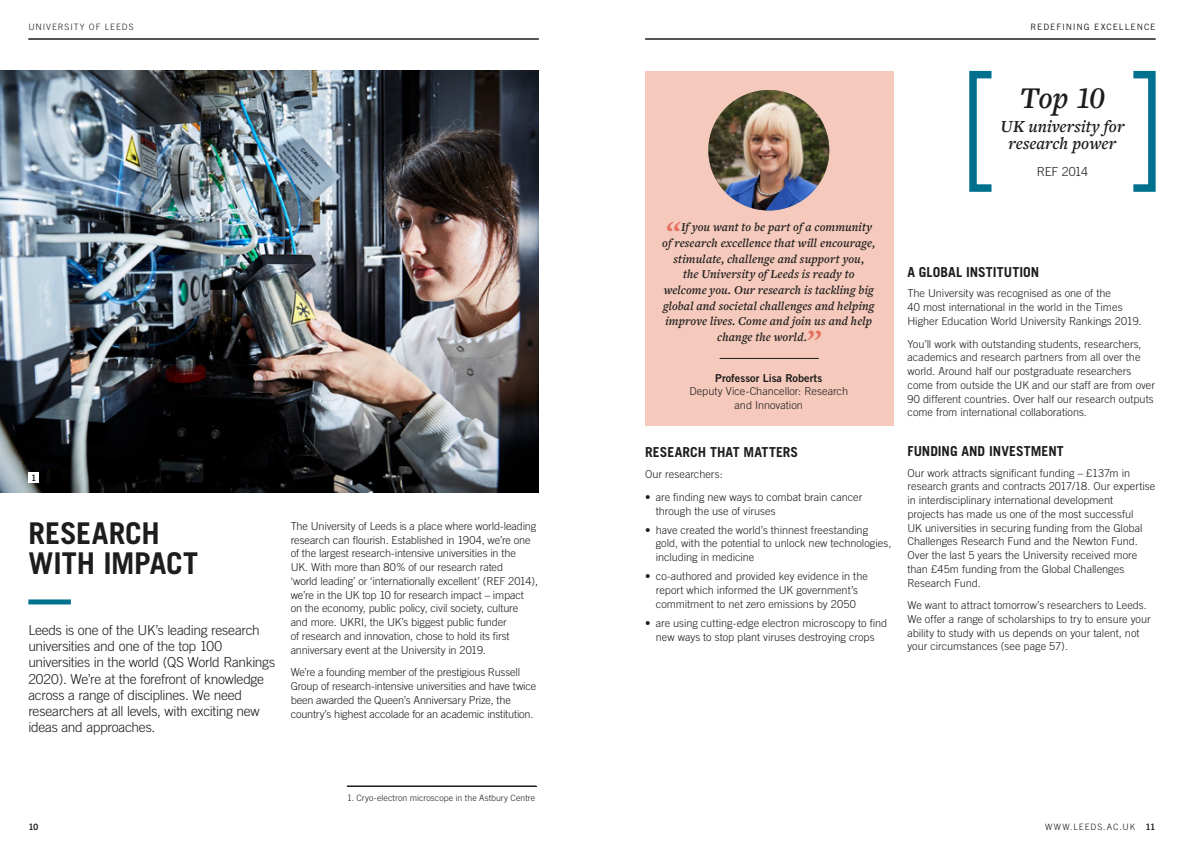
<style>
.page{position:relative;width:1184px;height:851px;background:#fff}
.page>*{position:absolute;margin:0;border:0;box-sizing:border-box;transform-origin:0 0}
.t1{font:italic 600 32.5px "Freight Text Pro";color:#e2715e}
.Number__black_text{font:italic 600 31.25px "Freight Text Pro";color:#1d1d1b}
.Heading1{font:700 30px/30px "Trade Gothic";letter-spacing:-.005em;color:#1d1d1b}
.Statement__black_tex{font:italic 600 17.5px/17.5px "Freight Text Pro";letter-spacing:.005em;color:#1d1d1b;text-align:center}
.Intro_copy__large{font:300 13.75px/16.2px "Trade Gothic";letter-spacing:-.02em;color:#1d1d1b}
.Heading3{font:700 13.75px "Trade Gothic";letter-spacing:.005em;color:#1d1d1b}
.t2{font:italic 600 12.5px "Freight Text Pro";letter-spacing:.01em;color:#1d1d1b}
.Credit__black_text{font:300 12.5px "Trade Gothic";letter-spacing:-.04em;color:#1d1d1b}
.Body_Copy{font:300 11px/13.8px "Trade Gothic";letter-spacing:-.005em;color:#1d1d1b}
.Intro_copy__large-2{font:300 11px/13.8px "Trade Gothic";letter-spacing:-.005em;color:#1d1d1b}
.Captions{font:300 8.75px "Trade Gothic";letter-spacing:.01em;color:#1d1d1b}
.Running_Head__recto{font:8.75px "Trade Gothic";letter-spacing:.1em;color:#1d1d1b}
.Running_Footer___Rec{font:300 8.75px "Trade Gothic";letter-spacing:.115em;color:#1d1d1b}
.Running_Head___Verso{font:300 8.75px "Trade Gothic";letter-spacing:.11em;color:#1d1d1b}
.Running_Footer___Ver{font:8.75px "Trade Gothic Bold Two";color:#1d1d1b}
.s1{font-family:"Trade Gothic Bold Two";font-weight:400}
</style>
<div class="page">
<div style="left:28px;top:599px;width:43px;height:5px;background:#00708f"></div>
<img style="left:0;top:71px;width:539px;height:422px">
<div style="left:645px;top:71px;width:248px;height:354px;background:#f5c9bc"></div>
<img style="left:708px;top:90px;width:121px;height:120px;border-radius:60px">
<svg style="left:1133px;top:70px;width:23px;height:122px"></svg>
<svg style="left:969px;top:70px;width:23px;height:122px"></svg>
<svg style="left:347px;top:785px;width:189px;height:1px"></svg>
<div style="left:28px;top:472px;width:11px;height:10px;background:#fff"></div>
<hr style="left:719px;top:358px;width:100px;height:1px;background:#1d1d1b">
<hr style="left:28px;top:39px;width:511px;height:1px;background:#1d1d1b">
<hr style="left:645px;top:39px;width:510px;height:1px;background:#1d1d1b">
<p class="Running_Head___Verso" style="left:28px;top:22px;width:107px">UNIVERSITY OF LEEDS</p>
<p class="Running_Head__recto" style="left:1030px;top:21px;width:127px">REDEFINING EXCELLENCE</p>
<p class="Running_Footer___Ver" style="left:31px;top:472px;width:7px">1</p>
<h1 class="Heading1" style="left:28px;top:518px;width:171px">RESEARCH<br>WITH IMPACT</h1>
<p class="Intro_copy__large" style="left:28px;top:621px;width:248px">Leeds is one of the UK’s leading research universities and one of the top 100 universities in the world (QS World Rankings 2020). We’re at the forefront of knowledge across a range of disciplines. We need researchers at all levels, with exciting new ideas and approaches.</p>
<p class="Intro_copy__large-2" style="left:291px;top:519px;width:249px">The University of Leeds is a place where world-leading research can flourish. Established in 1904, we’re one of the largest research-intensive universities in the<br>UK. With more than 80% of our research rated<br>‘world leading’ or ‘internationally excellent’ (REF 2014), we’re in the UK top 10 for research impact – impact on the economy, public policy, civil society, culture and more. UKRI, the UK’s biggest public funder<br>of research and innovation, chose to hold its first anniversary event at the University in 2019.</p>
<p class="Body_Copy" style="left:291px;top:665px;width:247px">We’re a founding member of the prestigious Russell Group of research-intensive universities and have twice been awarded the Queen’s Anniversary Prize, the country’s highest accolade for an academic institution.</p>
<p class="Captions" style="left:347px;top:792px;width:190px">1. Cryo-electron microscope in the Astbury Centre</p>
<p class="Number__black_text" style="left:1019px;top:77px;width:87px">Top 10</p>
<p class="Statement__black_tex" style="left:1000px;top:117px;width:126px">UK university for research power</p>
<p class="Credit__black_text" style="left:1036px;top:164px;width:53px">REF 2014</p>
<p class="t1" style="left:665px;top:210px;width:16px">“</p>
<p class="t2" style="left:681px;top:219px;width:192px">If you want to be part of a community</p>
<p class="t2" style="left:662px;top:234px;width:214px">of research excellence that will encourage,</p>
<p class="t2" style="left:673px;top:250px;width:192px">stimulate, challenge and support you,</p>
<p class="t2" style="left:683px;top:266px;width:173px">the University of Leeds is ready to</p>
<p class="t2" style="left:663px;top:281px;width:212px">welcome you. Our research is tackling big</p>
<p class="t2" style="left:663px;top:297px;width:213px">global and societal challenges and helping</p>
<p class="t2" style="left:665px;top:313px;width:208px">improve lives. Come and join us and help</p>
<p class="t2" style="left:717px;top:328px;width:91px">change the world.</p>
<p class="t1" style="left:805px;top:320px;width:16px">”</p>
<p class="Intro_copy__large-2" style="left:689px;top:371px;width:160px;text-align:center"><span class="s1">Professor Lisa Roberts<br></span>Deputy Vice-Chancellor: Research and Innovation</p>
<h3 class="Heading3" style="left:645px;top:444px;width:155px">RESEARCH THAT MATTERS</h3>
<p class="Body_Copy" style="left:645px;top:467px;width:79px">Our researchers:</p>
<p class="Intro_copy__large-2" style="left:656px;top:490px;width:208px;text-indent:-11px">• are finding new ways to combat brain cancer through the use of viruses</p>
<p class="Intro_copy__large-2" style="left:656px;top:522px;width:237px;text-indent:-11px">• have created the world’s thinnest freestanding gold, with the potential to unlock new technologies, including in medicine</p>
<p class="Intro_copy__large-2" style="left:645px;top:569px;width:224px;text-align:center">• co-authored and provided key evidence in the report which informed the UK government’s commitment to net zero emissions by 2050</p>
<p class="Intro_copy__large-2" style="left:645px;top:616px;width:244px;text-align:center">• are using cutting-edge electron microscopy to find new ways to stop plant viruses destroying crops</p>
<h3 class="Heading3" style="left:907px;top:263px;width:133px">A GLOBAL INSTITUTION</h3>
<p class="Body_Copy" style="left:907px;top:286px;width:235px">The University was recognised as one of the<br>40 most international in the world in the Times<br>Higher Education World University Rankings 2019.</p>
<p class="Body_Copy" style="left:907px;top:336px;width:249px">You’ll work with outstanding students, researchers, academics and research partners from all over the world. Around half our postgraduate researchers come from outside the UK and our staff are from over 90 different countries. Over half our research outputs come from international collaborations.</p>
<h3 class="Heading3" style="left:907px;top:442px;width:158px">FUNDING AND INVESTMENT</h3>
<p class="Body_Copy" style="left:907px;top:465px;width:249px">Our work attracts significant funding – £137m in research grants and contracts 2017/18. Our expertise in interdisciplinary international development<br>projects has made us one of the most successful<br>UK universities in securing funding from the Global Challenges Research Fund and the Newton Fund.<br>Over the last 5 years the University received more than £45m funding from the Global Challenges Research Fund.</p>
<p class="Body_Copy" style="left:907px;top:598px;width:245px">We want to attract tomorrow’s researchers to Leeds.<br>We offer a range of scholarships to try to ensure your ability to study with us depends on your talent, not your circumstances (see page 57).</p>
<p class="Running_Footer___Ver" style="left:28px;top:821px;width:12px">10</p>
<p class="Running_Footer___Rec" style="left:1045px;top:821px;width:112px">WWW.LEEDS.AC.UK <span class="s1">11</span></p>
</div>
